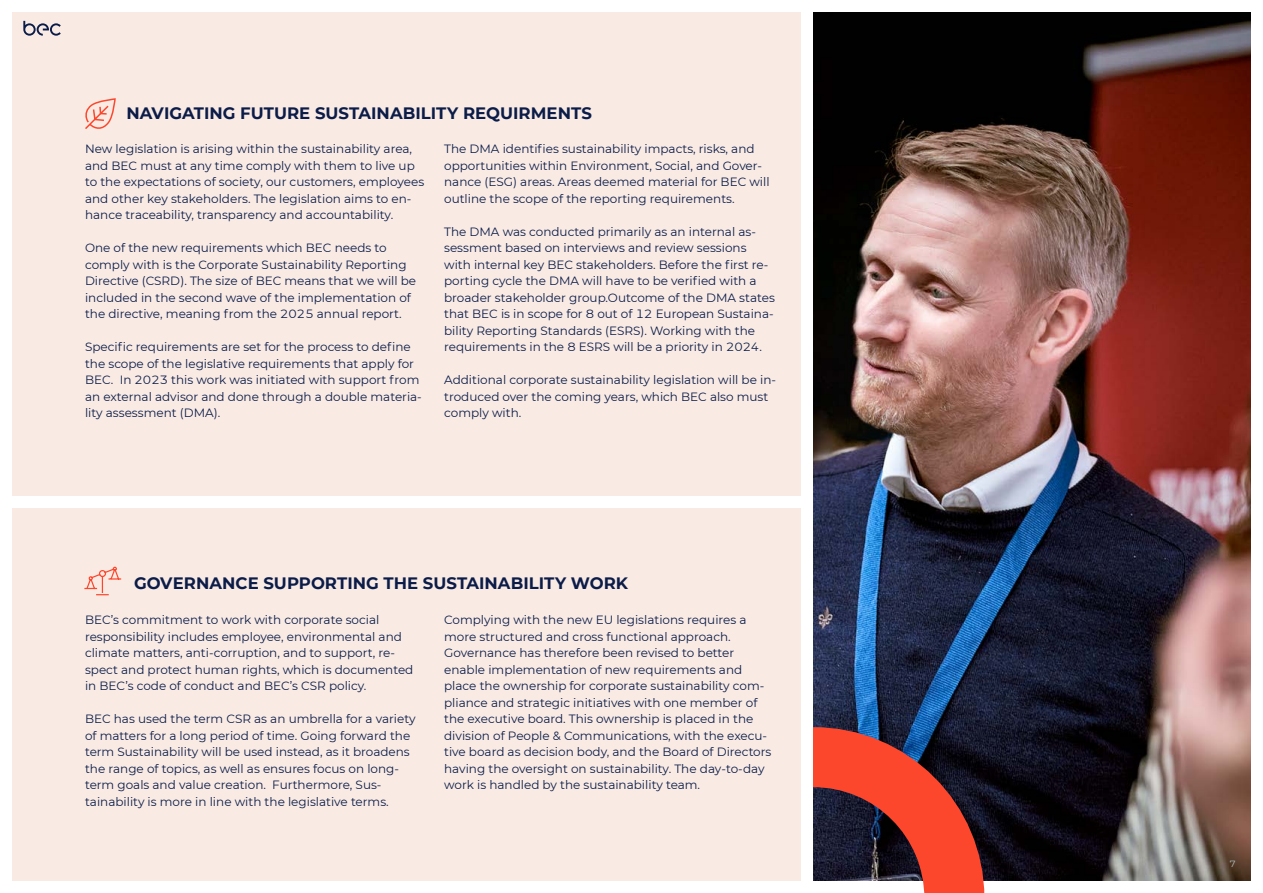
<style>
.page{position:relative;width:1263px;height:893px;background:#fff}
.page>*{position:absolute;margin:0;border:0;box-sizing:border-box;transform-origin:0 0}
.t1{font:700 16.5px "BEC Montserrat";color:#0c1c49}
.t2{font:12px/16.5px "BEC Montserrat";color:#0c1c49}
.t3{font:9px "BEC Montserrat";color:#b3c7c7}
</style>
<div class="page">
<div style="left:12px;top:12px;width:1239px;height:869px;background:#f9ebe4"></div>
<img style="left:813px;top:12px;width:438px;height:869px">
<div style="left:801px;top:12px;width:12px;height:869px;background:#fff"></div>
<div style="left:12px;top:496px;width:789px;height:12px;background:#fff"></div>
<svg style="left:813px;top:727px;width:171px;height:166px;background:#8a3a38"></svg>
<svg style="left:85px;top:99px;width:31px;height:30px"></svg>
<svg style="left:84px;top:566px;width:38px;height:30px"></svg>
<svg style="left:23px;top:21px;width:38px;height:15px"></svg>
<h1 class="t1" style="left:126px;top:101px;width:467px">NAVIGATING FUTURE SUSTAINABILITY REQUIRMENTS</h1>
<p class="t2" style="left:85px;top:140px;width:341px">New legislation is arising within the sustainability area, and BEC must at any time comply with them to live up to the expectations of society, our customers, employees and other key stakeholders. The legislation aims to en&shy;hance traceability, transparency and accountability.</p>
<p class="t2" style="left:85px;top:239px;width:333px">One of the new requirements which BEC needs to comply with is the Corporate Sustainability Reporting Directive (CSRD). The size of BEC means that we will be included in the second wave of the implementation of the directive, meaning from the 2025 annual report.</p>
<p class="t2" style="left:85px;top:338px;width:338px">Specific requirements are set for the process to define the scope of the legislative requirements that apply for BEC. In 2023 this work was initiated with support from an external advisor and done through a double materia&shy;lity assessment (DMA).</p>
<p class="t2" style="left:444px;top:140px;width:327px">The DMA identifies sustainability impacts, risks, and opportunities within Environment, Social, and Gover&shy;nance (ESG) areas. Areas deemed material for BEC will outline the scope of the reporting requirements.</p>
<p class="t2" style="left:444px;top:223px;width:332px">The DMA was conducted primarily as an internal as&shy;sessment based on interviews and review sessions with internal key BEC stakeholders. Before the first re&shy;porting cycle the DMA will have to be verified with a broader stakeholder group.Outcome of the DMA states that BEC is in scope for 8 out of 12 European Sustaina&shy;bility Reporting Standards (ESRS). Working with the requirements in the 8 ESRS will be a priority in 2024.</p>
<p class="t2" style="left:444px;top:371px;width:333px">Additional corporate sustainability legislation will be in&shy;troduced over the coming years, which BEC also must comply with.</p>
<h1 class="t1" style="left:134px;top:571px;width:495px">GOVERNANCE SUPPORTING THE SUSTAINABILITY WORK</h1>
<p class="t2" style="left:85px;top:611px;width:330px">BEC’s commitment to work with corporate social responsibility includes employee, environmental and climate matters, anti-corruption, and to support, re&shy;spect and protect human rights, which is documented in BEC’s code of conduct and BEC’s CSR policy.</p>
<p class="t2" style="left:85px;top:710px;width:332px">BEC has used the term CSR as an umbrella for a variety of matters for a long period of time. Going forward the term Sustainability will be used instead, as it broadens the range of topics, as well as ensures focus on long&shy;term goals and value creation. Furthermore, Sus&shy;tainability is more in line with the legislative terms.</p>
<p class="t2" style="left:444px;top:611px;width:329px">Complying with the new EU legislations requires a more structured and cross functional approach.<br>Governance has therefore been revised to better enable implementation of new requirements and place the ownership for corporate sustainability com&shy;pliance and strategic initiatives with one member of the executive board. This ownership is placed in the division of People &amp; Communications, with the execu&shy;tive board as decision body, and the Board of Directors having the oversight on sustainability. The day-to-day work is handled by the sustainability team.</p>
<p class="t3" style="left:1229px;top:857px;width:8px">7</p>
</div>
